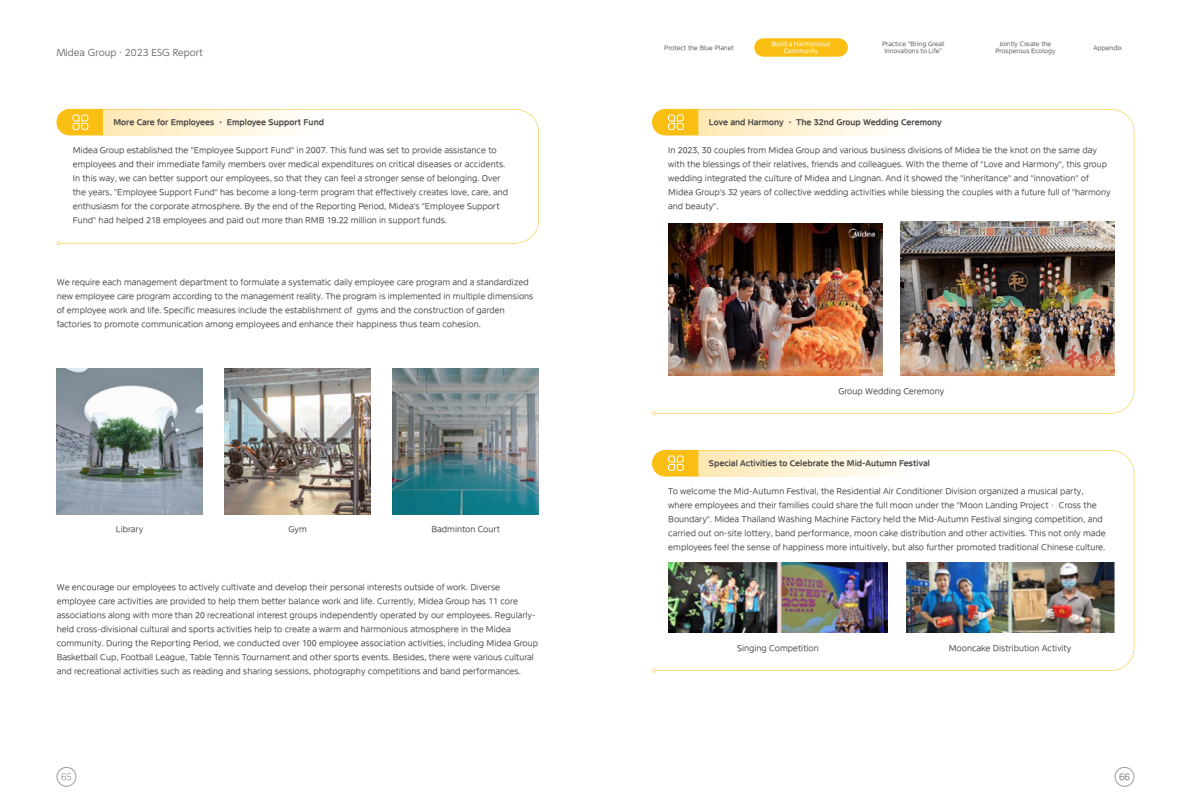
<style>
.page{position:relative;width:1191px;height:808px;background:#fff}
.page>*{position:absolute;margin:0;border:0;box-sizing:border-box;transform-origin:0 0}
.t1{font:9px "TT UD Shin Go Pro Regular";color:#727171}
.t2{font:300 9px "MEIDITYPE";color:#898989}
.t3{font:9px "MEIDITYPE";color:#898989}
.t4{font:8px/14px "MEIDITYPE";color:#4c4948}
.t5{font:700 8px "MEIDITYPE";color:#4c4948}
.t6{font:6px/7px "MEIDITYPE";color:#595757;text-align:center}
.t7{font:6px/7px "MEIDITYPE";color:#fff;text-align:center}
</style>
<div class="page">
<div style="left:57px;top:767px;width:19px;height:19px;border:1px solid #9c9a9a;border-radius:50%"></div>
<div style="left:1114px;top:767px;width:20px;height:19px;border:1px solid #9c9a9a;border-radius:50%"></div>
<svg style="left:61px;top:109px;width:478px;height:134px"></svg>
<svg style="left:56px;top:109px;width:47px;height:26px"></svg>
<svg style="left:57px;top:241px;width:4px;height:4px"></svg>
<img style="left:57px;top:369px;width:145px;height:145px">
<img style="left:225px;top:369px;width:145px;height:145px">
<img style="left:393px;top:369px;width:146px;height:145px">
<svg style="left:656px;top:109px;width:478px;height:304px"></svg>
<svg style="left:656px;top:450px;width:478px;height:221px"></svg>
<svg style="left:652px;top:109px;width:46px;height:26px"></svg>
<svg style="left:652px;top:450px;width:46px;height:26px"></svg>
<svg style="left:652px;top:411px;width:4px;height:4px"></svg>
<img style="left:668px;top:223px;width:214px;height:153px">
<img style="left:900px;top:222px;width:214px;height:154px">
<img style="left:668px;top:563px;width:219px;height:70px">
<img style="left:906px;top:563px;width:208px;height:70px">
<div style="left:754px;top:38px;width:94px;height:19px;background:#fabf12;border-radius:9px"></div>
<p class="t1" style="left:57px;top:45px;width:147px">Midea Group · 2023 ESG Report</p>
<p class="t5" style="left:113px;top:118px;width:212px">More Care for Employees · Employee Support Fund</p>
<p class="t4" style="left:73px;top:144px;width:437px">Midea Group established the "Employee Support Fund" in 2007. This fund was set to provide assistance to employees and their immediate family members over medical expenditures on critical diseases or accidents.<br>In this way, we can better support our employees, so that they can feel a stronger sense of belonging. Over the years, "Employee Support Fund" has become a long-term program that effectively creates love, care, and enthusiasm for the corporate atmosphere. By the end of the Reporting Period, Midea's "Employee Support Fund" had helped 218 employees and paid out more than RMB 19.22 million in support funds.</p>
<p class="t4" style="left:57px;top:275px;width:478px">We require each management department to formulate a systematic daily employee care program and a standardized new employee care program according to the management reality. The program is implemented in multiple dimensions of employee work and life. Specific measures include the establishment of gyms and the construction of garden factories to promote communication among employees and enhance their happiness thus team cohesion.</p>
<p class="t4" style="left:116px;top:522px;width:29px">Library</p>
<p class="t4" style="left:288px;top:522px;width:20px">Gym</p>
<p class="t4" style="left:431px;top:522px;width:70px">Badminton Court</p>
<p class="t4" style="left:57px;top:580px;width:483px">We encourage our employees to actively cultivate and develop their personal interests outside of work. Diverse employee care activities are provided to help them better balance work and life. Currently, Midea Group has 11 core associations along with more than 20 recreational interest groups independently operated by our employees. Regularly&shy;held cross-divisional cultural and sports activities help to create a warm and harmonious atmosphere in the Midea community. During the Reporting Period, we conducted over 100 employee association activities, including Midea Group Basketball Cup, Football League, Table Tennis Tournament and other sports events. Besides, there were various cultural and recreational activities such as reading and sharing sessions, photography competitions and band performances.</p>
<p class="t6" style="left:664px;top:44px;width:71px">Protect the Blue Planet</p>
<p class="t7" style="left:772px;top:41px;width:60px">Build a Harmonious<br>Community</p>
<p class="t6" style="left:882px;top:41px;width:64px">Practice “Bring Great<br>Innovations to Life”</p>
<p class="t6" style="left:995px;top:41px;width:62px">Jointly Create the<br>Prosperous Ecology</p>
<p class="t6" style="left:1093px;top:44px;width:30px">Appendix</p>
<p class="t5" style="left:709px;top:118px;width:234px">Love and Harmony · The 32nd Group Wedding Ceremony</p>
<p class="t4" style="left:668px;top:144px;width:444px">In 2023, 30 couples from Midea Group and various business divisions of Midea tie the knot on the same day with the blessings of their relatives, friends and colleagues. With the theme of "Love and Harmony", this group wedding integrated the culture of Midea and Lingnan. And it showed the "inheritance" and "innovation" of Midea Group's 32 years of collective wedding activities while blessing the couples with a future full of "harmony and beauty".</p>
<p class="t4" style="left:838px;top:384px;width:107px">Group Wedding Ceremony</p>
<p class="t5" style="left:709px;top:459px;width:222px">Special Activities to Celebrate the Mid-Autumn Festival</p>
<p class="t4" style="left:668px;top:485px;width:439px">To welcome the Mid-Autumn Festival, the Residential Air Conditioner Division organized a musical party, where employees and their families could share the full moon under the "Moon Landing Project· Cross the Boundary". Midea Thailand Washing Machine Factory held the Mid-Autumn Festival singing competition, and carried out on-site lottery, band performance, moon cake distribution and other activities. This not only made employees feel the sense of happiness more intuitively, but also further promoted traditional Chinese culture.</p>
<p class="t4" style="left:737px;top:641px;width:83px">Singing Competition</p>
<p class="t4" style="left:948px;top:641px;width:124px">Mooncake Distribution Activity</p>
<p class="t2" style="left:61px;top:772px;width:12px">65</p>
<p class="t3" style="left:1119px;top:772px;width:13px">66</p>
</div>
